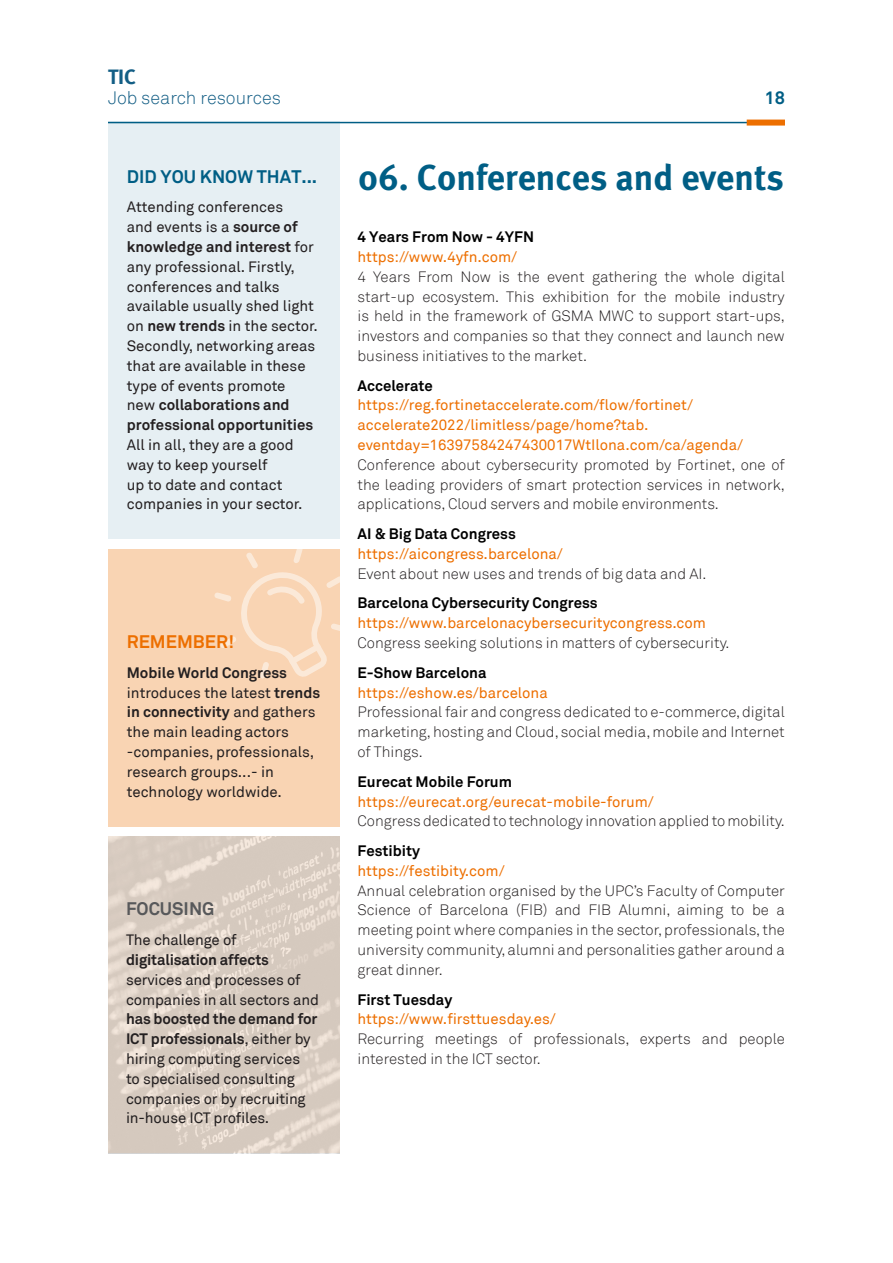
<style>
.page{position:relative;width:893px;height:1263px;background:#fff}
.page>*{position:absolute;margin:0;border:0;box-sizing:border-box;transform-origin:0 0}
.Títols_seccions{font:36px "Meta Bold Turk";color:#005e85}
.t1{font:700 21px "Meta";color:#135e85}
.Titolets_Columna{font:700 18px "Akkurat";color:#005e85}
.t2{font:300 18px "Akkurat";color:#135e85}
.Titolets_Columna-2{font:700 18px "Akkurat";color:#ed6f00}
.Titolets_Columna-3{font:700 18px "Akkurat";color:#57585a}
.Cos_justificat{font:300 15px/19.8px "Akkurat";color:#231f20;text-align:justify}
.Cos_Esquerra{font:15px/19.8px "Akkurat";color:#231f20}
.Cos_Esquerra-2{font:15px/19.8px "Akkurat";color:#ed6f00}
.Cos_justificat-2{font:15px "Akkurat";color:#ed6f00}
.Nom_recursos{font:700 15px "Akkurat";color:#000}
.s1{font-weight:700}
</style>
<div class="page">
<hr style="left:108px;top:122px;width:677px;height:1px;background:#005e85">
<div style="left:747px;top:120px;width:38px;height:6px;background:#ed6f00"></div>
<div style="left:108px;top:549px;width:232px;height:277px;background:#f9d4b3"></div>
<div style="left:108px;top:122px;width:232px;height:417px;background:#e6eff3"></div>
<svg style="left:214px;top:549px;width:126px;height:130px"></svg>
<svg style="left:108px;top:836px;width:232px;height:317px;background:#dbcfc4"></svg>
<h2 class="t1" style="left:108px;top:64px;width:30px">TIC</h2>
<p class="t2" style="left:108px;top:87px;width:174px">Job search resources</p>
<p class="Titolets_Columna" style="left:127px;top:165px;width:192px">DID YOU KNOW THAT...</p>
<p class="Cos_Esquerra" style="left:127px;top:197px;width:192px">Attending conferences<br>and events is a <span class="s1">source of knowledge and interest</span> for any professional. Firstly, conferences and talks available usually shed light on <span class="s1">new trends</span> in the sector.<br>Secondly, networking areas that are available in these type of events promote<br>new <span class="s1">collaborations and professional opportunities<br></span>All in all, they are a good way to keep yourself<br>up to date and contact companies in your sector.</p>
<p class="Titolets_Columna-2" style="left:127px;top:630px;width:109px">REMEMBER!</p>
<p class="Cos_Esquerra" style="left:127px;top:663px;width:195px"><span class="s1">Mobile World Congress </span>introduces the latest <span class="s1">trends in connectivity</span> and gathers the main leading actors -companies, professionals, research groups...- in technology worldwide.</p>
<p class="Titolets_Columna-3" style="left:126px;top:898px;width:90px">FOCUSING</p>
<p class="Cos_Esquerra" style="left:126px;top:930px;width:195px">The challenge of <span class="s1">digitalisation affects </span>services and processes of companies in all sectors and <span class="s1">has boosted the demand for<br>ICT professionals</span>, either by hiring computing services<br>to specialised consulting companies or by recruiting in-house ICT profiles.</p>
<p class="Titolets_Columna" style="left:764px;top:86px;width:22px">18</p>
<p class="Títols_seccions" style="left:358px;top:156px;width:427px">06. Conferences and events</p>
<p class="Nom_recursos" style="left:358px;top:227px;width:178px">4 Years From Now - 4YFN</p>
<p class="Cos_justificat-2" style="left:358px;top:247px;width:161px">https://www.4yfn.com/</p>
<p class="Cos_justificat" style="left:358px;top:267px;width:429px">4 Years From Now is the event gathering the whole digital start-up ecosystem. This exhibition for the mobile industry is held in the framework of GSMA MWC to support start-ups, investors and companies so that they connect and launch new business initiatives to the market.</p>
<p class="Nom_recursos" style="left:358px;top:376px;width:77px">Accelerate</p>
<p class="Cos_Esquerra-2" style="left:358px;top:395px;width:387px">https://reg.fortinetaccelerate.com/flow/fortinet/ accelerate2022/limitless/page/home?tab. eventday=16397584247430017WtIlona.com/ca/agenda/</p>
<p class="Cos_justificat" style="left:358px;top:455px;width:429px">Conference about cybersecurity promoted by Fortinet, one of the leading providers of smart protection services in network, applications, Cloud servers and mobile environments.</p>
<p class="Nom_recursos" style="left:358px;top:524px;width:160px">AI &amp; Big Data Congress</p>
<p class="Cos_justificat-2" style="left:358px;top:544px;width:207px">https://aicongress.barcelona/</p>
<p class="Cos_justificat" style="left:358px;top:564px;width:350px">Event about new uses and trends of big data and AI.</p>
<p class="Nom_recursos" style="left:358px;top:594px;width:242px">Barcelona Cybersecurity Congress</p>
<p class="Cos_Esquerra-2" style="left:358px;top:613px;width:350px">https://www.barcelonacybersecuritycongress.com</p>
<p class="Cos_justificat" style="left:358px;top:633px;width:373px">Congress seeking solutions in matters of cybersecurity.</p>
<p class="Nom_recursos" style="left:358px;top:663px;width:130px">E-Show Barcelona</p>
<p class="Cos_justificat-2" style="left:358px;top:683px;width:192px">https://eshow.es/barcelona</p>
<p class="Cos_justificat" style="left:358px;top:702px;width:429px">Professional fair and congress dedicated to e-commerce, digital marketing, hosting and Cloud, social media, mobile and Internet of Things.</p>
<p class="Nom_recursos" style="left:358px;top:772px;width:156px">Eurecat Mobile Forum</p>
<p class="Cos_justificat-2" style="left:358px;top:792px;width:298px">https://eurecat.org/eurecat-mobile-forum/</p>
<p class="Cos_justificat" style="left:358px;top:811px;width:429px">Congress dedicated to technology innovation applied to mobility.</p>
<p class="Nom_recursos" style="left:358px;top:841px;width:64px">Festibity</p>
<p class="Cos_justificat-2" style="left:358px;top:861px;width:149px">https://festibity.com/</p>
<p class="Cos_justificat" style="left:358px;top:881px;width:429px">Annual celebration organised by the UPC’s Faculty of Computer Science of Barcelona (FIB) and FIB Alumni, aiming to be a meeting point where companies in the sector, professionals, the university community, alumni and personalities gather around a great dinner.</p>
<p class="Nom_recursos" style="left:358px;top:990px;width:96px">First Tuesday</p>
<p class="Cos_justificat-2" style="left:358px;top:1009px;width:200px">https://www.firsttuesday.es/</p>
<p class="Cos_justificat" style="left:358px;top:1029px;width:429px">Recurring meetings of professionals, experts and people interested in the ICT sector.</p>
</div>
